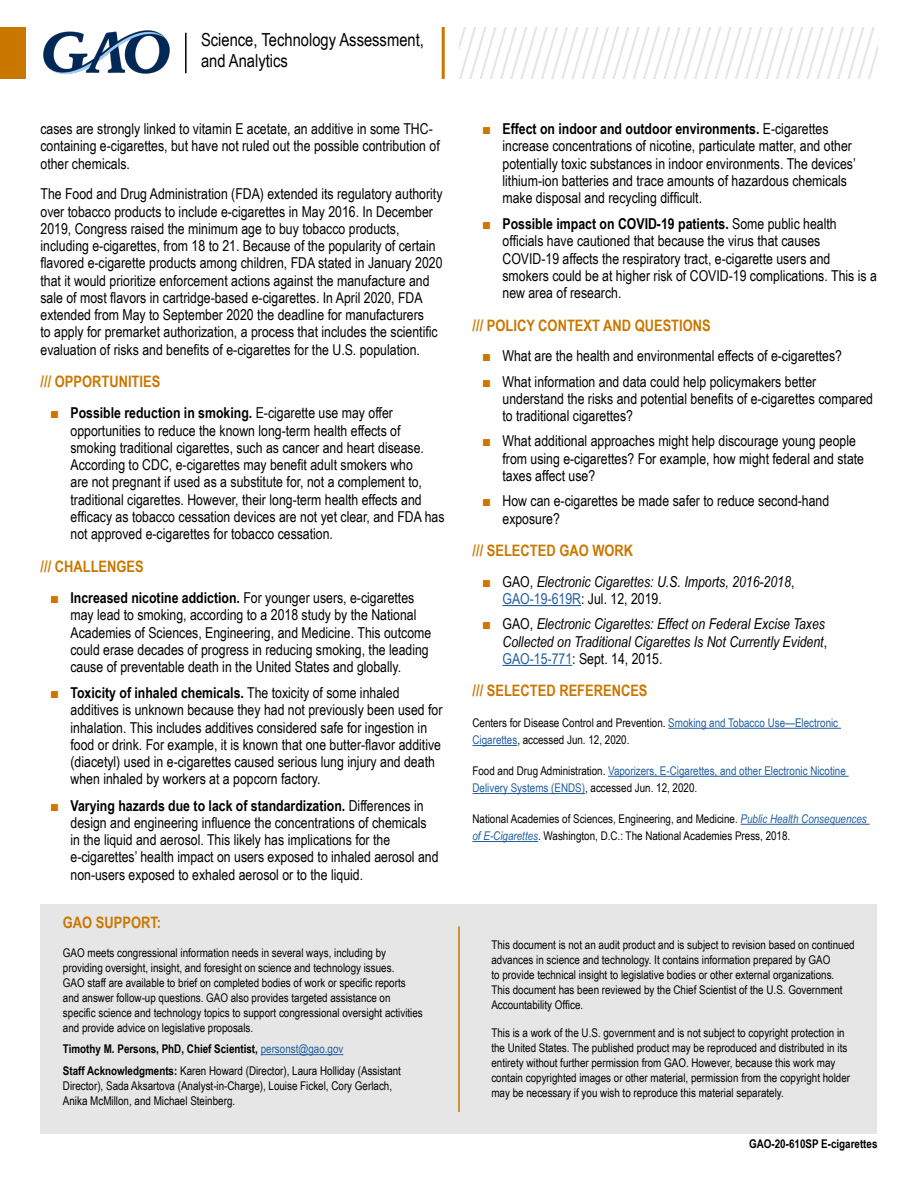
<style>
.page{position:relative;width:918px;height:1188px;background:#fff}
.page>*{position:absolute;margin:0;border:0;box-sizing:border-box;transform-origin:0 0}
.t1{font:18px/21.6px "Arial Narrow";color:#000}
.t2{font:700 15.75px "Arial Narrow";color:#ca7700}
.t3{font:15px/17.2px "Arial Narrow";color:#000}
.t4{font:italic 15px/17.2px "Arial Narrow";color:#000}
.t5{font:12px/15px "Arial Narrow";color:#000}
.t6{font:700 12px/21.8px "Arial Narrow";color:#000}
.t7{font:12px/17.2px "Arial Narrow";color:#215e9e}
.s1{color:#ca7700}
.s2{font-weight:700}
.s3{font-weight:400;color:#215e9e}
.s4{font-weight:400}
.s5{font-style:normal;color:#ca7700}
.s6{font-style:normal}
.s7{font-style:normal;color:#215e9e}
.s8{color:#215e9e}
.s9{color:#000}
.s10{font-style:italic;color:#215e9e}
</style>
<div class="page">
<div style="left:40px;top:904px;width:838px;height:230px;background:#e6e6e6"></div>
<div style="left:0;top:27px;width:25px;height:52px;background:#ca7700"></div>
<hr style="left:503px;top:605px;width:78px;height:1px;background:#215e9e">
<hr style="left:503px;top:665px;width:69px;height:1px;background:#215e9e">
<hr style="left:668px;top:728px;width:173px;height:1px;background:#215e9e">
<hr style="left:472px;top:745px;width:45px;height:1px;background:#215e9e">
<hr style="left:608px;top:776px;width:241px;height:1px;background:#215e9e">
<hr style="left:472px;top:793px;width:113px;height:1px;background:#215e9e">
<hr style="left:741px;top:824px;width:129px;height:1px;background:#215e9e">
<hr style="left:472px;top:841px;width:66px;height:1px;background:#215e9e">
<img style="left:43px;top:30px;width:127px;height:44px">
<hr style="left:458px;top:926px;width:2px;height:186px;background:#ca7700">
<hr style="left:261px;top:1054px;width:82px;height:1px;background:#215e9e">
<hr style="left:442px;top:27px;width:3px;height:52px;background:#ca7700">
<hr style="left:185px;top:33px;width:2px;height:40px;background:#000">
<svg style="left:459px;top:27px;width:419px;height:52px"></svg>
<p class="t1" style="left:201px;top:28px;width:224px">Science, Technology Assessment, and Analytics</p>
<p class="t3" style="left:40px;top:120px;width:401px">cases are strongly linked to vitamin E acetate, an additive in some THC&shy;containing e-cigarettes, but have not ruled out the possible contribution of other chemicals.</p>
<p class="t3" style="left:40px;top:185px;width:404px">The Food and Drug Administration (FDA) extended its regulatory authority over tobacco products to include e-cigarettes in May 2016. In December 2019, Congress raised the minimum age to buy tobacco products, including e-cigarettes, from 18 to 21. Because of the popularity of certain flavored e-cigarette products among children, FDA stated in January 2020 that it would prioritize enforcement actions against the manufacture and sale of most flavors in cartridge-based e-cigarettes. In April 2020, FDA extended from May to September 2020 the deadline for manufacturers<br>to apply for premarket authorization, a process that includes the scientific evaluation of risks and benefits of e-cigarettes for the U.S. population.</p>
<p class="t2" style="left:40px;top:369px;width:121px">/// OPPORTUNITIES</p>
<p class="t3" style="left:71px;top:404px;width:376px;text-indent:-20px"><span class="s1">■</span> <span class="s2">Possible reduction in smoking.</span> E-cigarette use may offer opportunities to reduce the known long-term health effects of smoking traditional cigarettes, such as cancer and heart disease.<br>According to CDC, e-cigarettes may benefit adult smokers who<br>are not pregnant if used as a substitute for, not a complement to, traditional cigarettes. However, their long-term health effects and efficacy as tobacco cessation devices are not yet clear, and FDA has not approved e-cigarettes for tobacco cessation.</p>
<p class="t2" style="left:40px;top:554px;width:105px">/// CHALLENGES</p>
<p class="t3" style="left:71px;top:589px;width:362px;text-indent:-20px"><span class="s1">■</span> <span class="s2">Increased nicotine addiction.</span> For younger users, e-cigarettes may lead to smoking, according to a 2018 study by the National Academies of Sciences, Engineering, and Medicine. This outcome could erase decades of progress in reducing smoking, the leading cause of preventable death in the United States and globally.</p>
<p class="t3" style="left:71px;top:684px;width:373px;text-indent:-20px"><span class="s1">■</span> <span class="s2">Toxicity of inhaled chemicals.</span> The toxicity of some inhaled additives is unknown because they had not previously been used for inhalation. This includes additives considered safe for ingestion in food or drink. For example, it is known that one butter-flavor additive (diacetyl) used in e-cigarettes caused serious lung injury and death when inhaled by workers at a popcorn factory.</p>
<p class="t3" style="left:71px;top:796px;width:370px;text-indent:-20px"><span class="s1">■</span> <span class="s2">Varying hazards due to lack of standardization.</span> Differences in design and engineering influence the concentrations of chemicals in the liquid and aerosol. This likely has implications for the e-cigarettes’ health impact on users exposed to inhaled aerosol and non-users exposed to exhaled aerosol or to the liquid.</p>
<p class="t2" style="left:63px;top:911px;width:100px">GAO SUPPORT:</p>
<p class="t5" style="left:63px;top:944px;width:361px">GAO meets congressional information needs in several ways, including by providing oversight, insight, and foresight on science and technology issues.<br>GAO staff are available to brief on completed bodies of work or specific reports and answer follow-up questions. GAO also provides targeted assistance on specific science and technology topics to support congressional oversight activities and provide advice on legislative proposals.</p>
<p class="t6" style="left:63px;top:1038px;width:340px">Timothy M. Persons, PhD, Chief Scientist, <span class="s3">personst@gao.gov<br></span>Staff Acknowledgments: <span class="s4">Karen Howard (Director), Laura Holliday (Assistant</span></p>
<p class="t5" style="left:63px;top:1078px;width:331px">Director), Sada Aksartova (Analyst-in-Charge), Louise Fickel, Cory Gerlach,<br>Anika McMillon, and Michael Steinberg.</p>
<p class="t3" style="left:503px;top:120px;width:355px;text-indent:-20px"><span class="s1">■</span> <span class="s2">Effect on indoor and outdoor environments.</span> E-cigarettes increase concentrations of nicotine, particulate matter, and other potentially toxic substances in indoor environments. The devices’ lithium-ion batteries and trace amounts of hazardous chemicals make disposal and recycling difficult.</p>
<p class="t3" style="left:503px;top:215px;width:376px;text-indent:-20px"><span class="s1">■</span> <span class="s2">Possible impact on COVID-19 patients.</span> Some public health officials have cautioned that because the virus that causes COVID-19 affects the respiratory tract, e-cigarette users and smokers could be at higher risk of COVID-19 complications. This is a new area of research.</p>
<p class="t2" style="left:472px;top:313px;width:240px">/// POLICY CONTEXT AND QUESTIONS</p>
<p class="t3" style="left:483px;top:347px;width:361px"><span class="s1">■</span> What are the health and environmental effects of e-cigarettes?</p>
<p class="t3" style="left:503px;top:372px;width:372px;text-indent:-20px"><span class="s1">■</span> What information and data could help policymakers better understand the risks and potential benefits of e-cigarettes compared to traditional cigarettes?</p>
<p class="t3" style="left:503px;top:432px;width:363px;text-indent:-20px"><span class="s1">■</span> What additional approaches might help discourage young people from using e-cigarettes? For example, how might federal and state taxes affect use?</p>
<p class="t3" style="left:503px;top:492px;width:328px;text-indent:-20px"><span class="s1">■</span> How can e-cigarettes be made safer to reduce second-hand exposure?</p>
<p class="t2" style="left:472px;top:539px;width:162px">/// SELECTED GAO WORK</p>
<p class="t4" style="left:503px;top:573px;width:293px;text-indent:-20px"><span class="s5">■</span> <span class="s6">GAO,</span> Electronic Cigarettes: U.S. Imports, 2016-2018<span class="s6">,<br></span><span class="s7">GAO-19-619R</span><span class="s6">: Jul. 12, 2019.</span></p>
<p class="t4" style="left:503px;top:615px;width:326px;text-indent:-20px"><span class="s5">■</span> <span class="s6">GAO,</span> Electronic Cigarettes: Effect on Federal Excise Taxes<br>Collected on Traditional Cigarettes Is Not Currently Evident<span class="s6">,<br></span><span class="s7">GAO-15-771</span><span class="s6">: Sept. 14, 2015.</span></p>
<p class="t2" style="left:472px;top:679px;width:177px">/// SELECTED REFERENCES</p>
<p class="t5" style="left:472px;top:714px;width:367px;line-height:17.2px">Centers for Disease Control and Prevention. <span class="s8">Smoking and Tobacco Use—Electronic<br>Cigarettes</span>, accessed Jun. 12, 2020.</p>
<p class="t7" style="left:472px;top:762px;width:375px"><span class="s9">Food and Drug Administration.</span> Vaporizers, E-Cigarettes, and other Electronic Nicotine<br>Delivery Systems (ENDS)<span class="s9">, accessed Jun. 12, 2020.</span></p>
<p class="t5" style="left:472px;top:810px;width:396px;line-height:17.2px">National Academies of Sciences, Engineering, and Medicine. <span class="s10">Public Health Consequences of E-Cigarettes</span>. Washington, D.C.: The National Academies Press, 2018.</p>
<p class="t5" style="left:491px;top:937px;width:365px">This document is not an audit product and is subject to revision based on continued advances in science and technology. It contains information prepared by GAO<br>to provide technical insight to legislative bodies or other external organizations.<br>This document has been reviewed by the Chief Scientist of the U.S. Government Accountability Office.</p>
<p class="t5" style="left:491px;top:1025px;width:360px">This is a work of the U.S. government and is not subject to copyright protection in the United States. The published product may be reproduced and distributed in its entirety without further permission from GAO. However, because this work may contain copyrighted images or other material, permission from the copyright holder may be necessary if you wish to reproduce this material separately.</p>
<p class="t6" style="left:749px;top:1132px;width:130px">GAO-20-610SP E-cigarettes</p>
</div>
